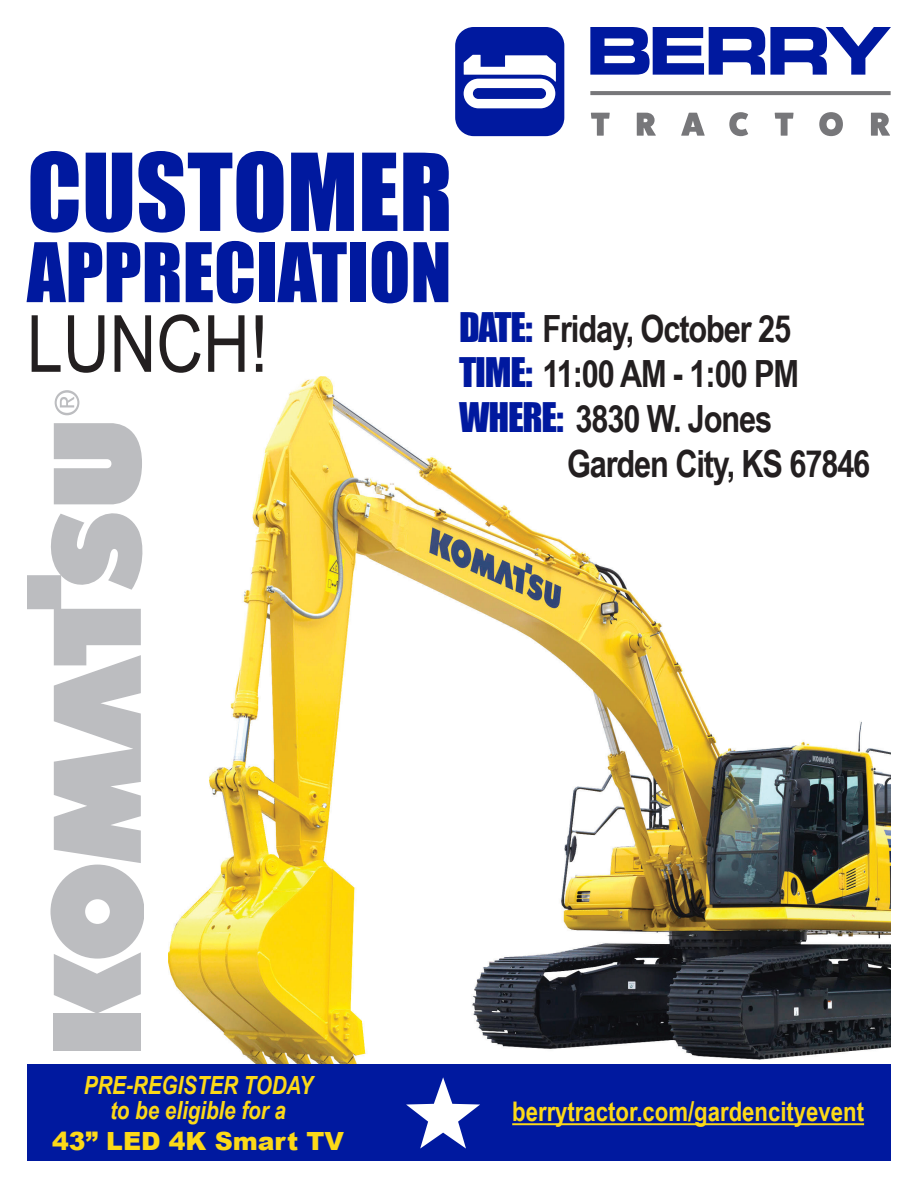
<style>
.page{position:relative;width:918px;height:1188px;background:#fff}
.page>*{position:absolute;margin:0;border:0;box-sizing:border-box;transform-origin:0 0}
.t1{font:99px "Impact";color:#00199f}
.t2{font:78.9px "Arial Narrow";color:#231f20}
.t3{font:75.9px "Impact";color:#00199f}
.t4{font:700 37.5px/45px "Arial Narrow";letter-spacing:-.03em;color:#231f20}
.t5{font:700 27px "Arial Narrow";color:#fcd918}
.t6{font:italic 700 25.05px "Arial Narrow";color:#fcd918}
.t7{font:900 25.05px "Arial";color:#fcd918}
.s1{font-family:"Impact";font-weight:400;color:#00199f}
</style>
<div class="page">
<img style="left:168px;top:377px;width:723px;height:688px">
<svg style="left:590px;top:27px;width:301px;height:48px"></svg>
<svg style="left:590px;top:91px;width:301px;height:4px"></svg>
<svg style="left:637px;top:113px;width:19px;height:23px"></svg>
<svg style="left:681px;top:113px;width:24px;height:23px"></svg>
<svg style="left:729px;top:112px;width:19px;height:24px"></svg>
<svg style="left:819px;top:112px;width:24px;height:24px"></svg>
<svg style="left:871px;top:113px;width:19px;height:23px"></svg>
<svg style="left:775px;top:113px;width:19px;height:23px"></svg>
<svg style="left:591px;top:113px;width:19px;height:23px"></svg>
<div style="left:455px;top:27px;width:109px;height:109px;background:#00199f;border-radius:19px"></div>
<svg style="left:464px;top:55px;width:92px;height:53px"></svg>
<div style="left:54px;top:1014px;width:87px;height:37px;background:#bcbdc0"></div>
<svg style="left:27px;top:423px;width:116px;height:591px"></svg>
<svg style="left:55px;top:390px;width:24px;height:25px"></svg>
<div style="left:27px;top:1065px;width:864px;height:96px;background:#00199f"></div>
<hr style="left:512px;top:1123px;width:352px;height:2px;background:#fcd918">
<svg style="left:406px;top:1077px;width:74px;height:72px"></svg>
<p class="t1" style="left:27px;top:115px;width:427px">CUSTOMER</p>
<p class="t3" style="left:27px;top:214px;width:426px">APPRECIATION</p>
<p class="t2" style="left:27px;top:286px;width:242px">LUNCH!</p>
<p class="t4" style="left:459px;top:305px;width:334px"><span class="s1">DATE:</span> Friday, October 25</p>
<p class="t4" style="left:459px;top:350px;width:342px"><span class="s1">TIME:</span> 11:00 AM - 1:00 PM</p>
<p class="t4" style="left:567px;top:395px;width:305px;text-indent:-108px"><span class="s1">WHERE:</span> 3830 W. Jones<br>Garden City, KS 67846</p>
<p class="t6" style="left:84px;top:1066px;width:230px">PRE-REGISTER TODAY</p>
<p class="t6" style="left:110px;top:1091px;width:177px">to be eligible for a</p>
<p class="t7" style="left:52px;top:1123px;width:294px">43” LED 4K Smart TV</p>
<p class="t5" style="left:512px;top:1091px;width:353px">berrytractor.com/gardencityevent</p>
</div>
